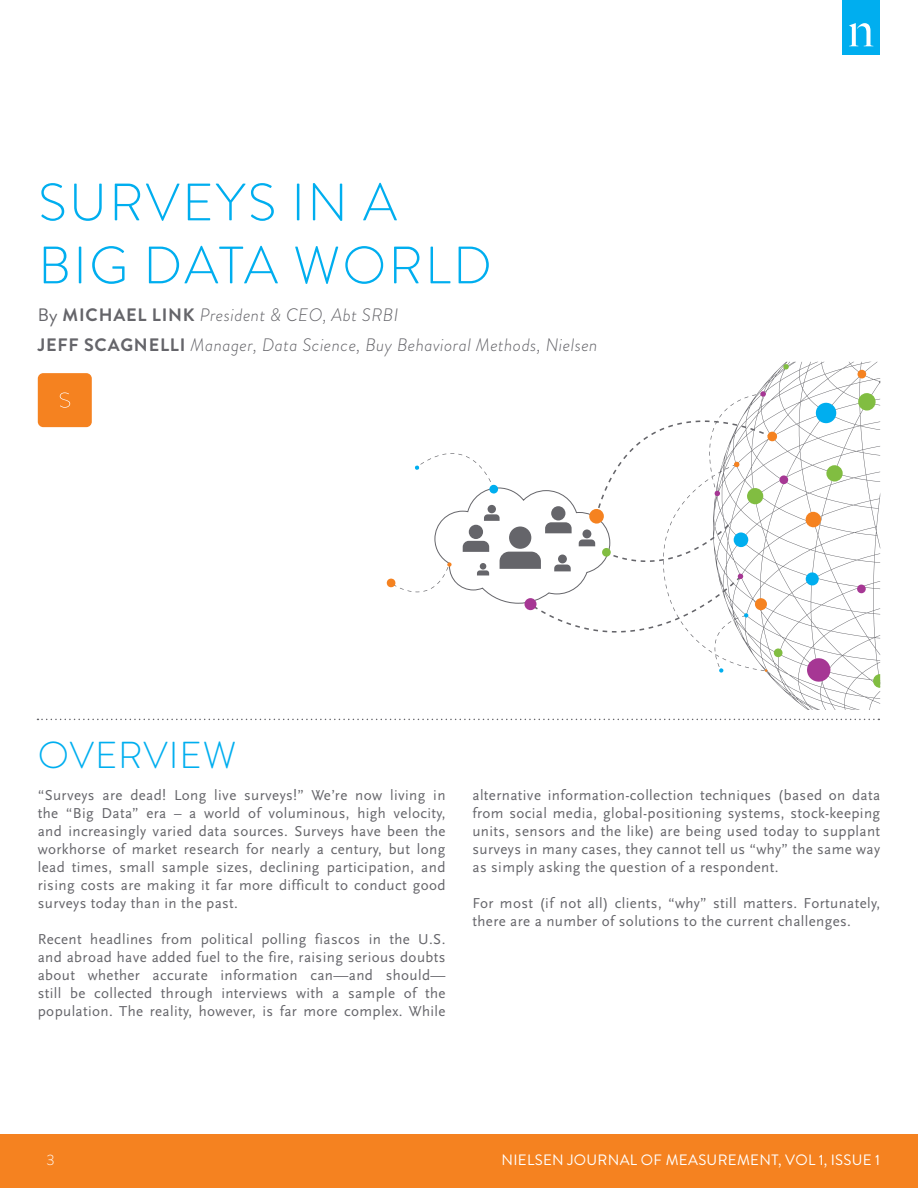
<style>
.page{position:relative;width:918px;height:1188px;background:#fff}
.page>*{position:absolute;margin:0;border:0;box-sizing:border-box;transform-origin:0 0}
.t1{font:300 52.5px/63px "Brandon Grotesque";letter-spacing:.045em;color:#00aeef}
.t2{font:300 37.5px "Brandon Grotesque";letter-spacing:.025em;color:#00aeef}
.t3{font:italic 300 18px "Brandon Grotesque";letter-spacing:.025em;color:#65656a}
.t4{font:700 18px/30px "Brandon Grotesque";letter-spacing:.045em;color:#65656a}
.t5{font:15px/18px "Scala Sans OT";letter-spacing:.025em;color:#65656a;text-align:justify}
.t6{font:15px "Brandon Grotesque";letter-spacing:.02em;color:#fff}
.t7{font:300 15px "Brandon Grotesque";color:#fff}
.s1{font-weight:400}
.s2{font-weight:300;font-style:italic}
</style>
<div class="page">
<div style="left:0;top:1134px;width:918px;height:54px;background:#f58220"></div>
<div style="left:842px;top:0;width:38px;height:54px;background:#00aeef"></div>
<svg style="left:849px;top:23px;width:24px;height:23px"></svg>
<svg style="left:759px;top:362px;width:121px;height:348px"></svg>
<div style="left:779px;top:475px;width:9px;height:9px;background:#a63794;border-radius:50%"></div>
<div style="left:857px;top:370px;width:9px;height:9px;background:#f58220;border-radius:50%"></div>
<div style="left:858px;top:393px;width:18px;height:18px;background:#81bd41;border-radius:50%"></div>
<div style="left:816px;top:402px;width:21px;height:22px;background:#00aeef;border-radius:50%"></div>
<div style="left:807px;top:658px;width:24px;height:24px;background:#a63794;border-radius:50%"></div>
<svg style="left:783px;top:364px;width:6px;height:6px"></svg>
<div style="left:806px;top:572px;width:13px;height:14px;background:#00aeef;border-radius:50%"></div>
<div style="left:805px;top:512px;width:16px;height:16px;background:#f58220;border-radius:50%"></div>
<div style="left:826px;top:465px;width:17px;height:17px;background:#81bd41;border-radius:50%"></div>
<div style="left:774px;top:648px;width:9px;height:9px;background:#81bd41;border-radius:50%"></div>
<svg style="left:873px;top:674px;width:7px;height:14px"></svg>
<div style="left:857px;top:584px;width:9px;height:9px;background:#a63794;border-radius:50%"></div>
<div style="left:767px;top:432px;width:10px;height:9px;background:#f58220;border-radius:50%"></div>
<svg style="left:386px;top:391px;width:386px;height:282px"></svg>
<svg style="left:37px;top:719px;width:842px;height:1px"></svg>
<div style="left:38px;top:373px;width:54px;height:54px;background:#f58220;border-radius:5px"></div>
<svg style="left:60px;top:392px;width:10px;height:16px"></svg>
<h1 class="t1" style="left:38px;top:171px;width:447px">SURVEYS IN A<br>BI G DATA WOR LD</h1>
<p class="t4" style="left:38px;top:300px;width:362px"><span class="s1">BY</span> MI CHAEL LI NK <span class="s2">President &amp; CEO, Abt SRBI<br></span>JEFF SCAGNELLI</p>
<p class="t3" style="left:191px;top:332px;width:408px">Manager, Data Science, Buy Behavioral Methods, Nielsen</p>
<h2 class="t2" style="left:38px;top:729px;width:200px">OVERVIEW</h2>
<p class="t5" style="left:38px;top:786px;width:409px">“Surveys are dead! Long live surveys!” We’re now living in the “Big Data” era – a world of voluminous, high velocity, and increasingly varied data sources. Surveys have been the workhorse of market research for nearly a century, but long lead times, small sample sizes, declining participation, and rising costs are making it far more difficult to conduct good surveys today than in the past.</p>
<p class="t5" style="left:38px;top:930px;width:409px">Recent headlines from political polling fiascos in the U .S. and abroad have added fuel to the fire, raising serious doubts about whether accurate information can—and should— still be collected through interviews with a sample of the population. The reality, however, is far more complex. While</p>
<p class="t5" style="left:472px;top:786px;width:409px">alternative information-collection techniques (based on data from social media, global-positioning systems, stock-keeping units, sensors and the like) are being used today to supplant surveys in many cases, they cannot tell us “why” the same way as simply asking the question of a respondent.</p>
<p class="t5" style="left:472px;top:894px;width:409px">For most (if not all) clients, “why” still matters. Fortunately, there are a number of solutions to the current challenges.</p>
<p class="t7" style="left:46px;top:1150px;width:10px">3</p>
<p class="t6" style="left:502px;top:1150px;width:380px">NIELSEN JOURNAL OF MEASUREMENT, VOL 1, ISSUE 1</p>
</div>
